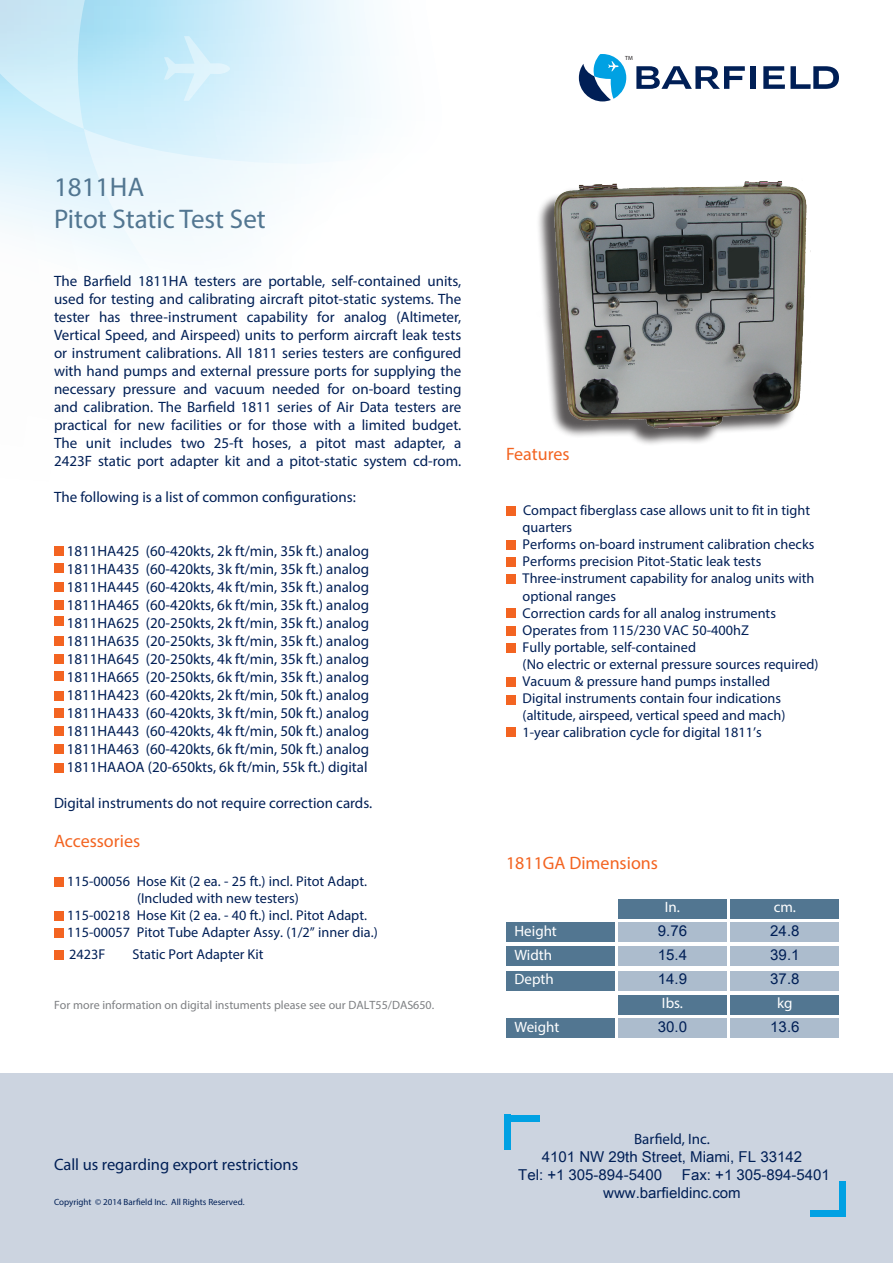
<style>
.page{position:relative;width:893px;height:1263px;background:#fff}
.page>*{position:absolute;margin:0;border:0;box-sizing:border-box;transform-origin:0 0}
.t1{font:27px "Myriad Pro";color:#527691}
.t2{font:18px "Myriad Pro";color:#f36421}
.t3{font:16.5px "Myriad Pro";color:#001f56}
.t4{font:15px/18px "Myriad Pro";color:#001f56;text-align:justify}
.t5{font:15px "Arial Unicode MS";color:#001f56}
.t6{font:15px "Myriad Pro";color:#fff}
.t7{font:14.25px "Myriad Pro";color:#001f56}
.t8{font:12px "Myriad Pro";color:#7e8083}
.t9{font:9px "Myriad Pro";color:#001f56}
.t10{font:6px "Myriad Pro";color:#231f20}
</style>
<div class="page">
<svg style="left:0;top:0;width:607px;height:261px"></svg>
<svg style="left:164px;top:36px;width:66px;height:65px"></svg>
<svg style="left:636px;top:66px;width:109px;height:23px"></svg>
<div style="left:750px;top:66px;width:6px;height:23px;background:#001f56"></div>
<svg style="left:763px;top:66px;width:76px;height:23px"></svg>
<svg style="left:579px;top:54px;width:47px;height:47px"></svg>
<div style="left:0;top:1074px;width:893px;height:189px;background:#ccd4e0"></div>
<div style="left:618px;top:899px;width:108px;height:19px;background:#527691"></div>
<div style="left:618px;top:995px;width:108px;height:19px;background:#527691"></div>
<div style="left:506px;top:922px;width:108px;height:20px;background:#527691"></div>
<div style="left:618px;top:922px;width:108px;height:20px;background:#acbccd"></div>
<div style="left:731px;top:922px;width:108px;height:20px;background:#acbccd"></div>
<div style="left:506px;top:1018px;width:108px;height:19px;background:#527691"></div>
<div style="left:506px;top:946px;width:108px;height:19px;background:#527691"></div>
<div style="left:618px;top:946px;width:108px;height:19px;background:#acbccd"></div>
<div style="left:731px;top:946px;width:108px;height:19px;background:#acbccd"></div>
<div style="left:506px;top:971px;width:108px;height:19px;background:#527691"></div>
<div style="left:618px;top:971px;width:108px;height:19px;background:#acbccd"></div>
<div style="left:618px;top:1018px;width:108px;height:19px;background:#acbccd"></div>
<div style="left:731px;top:971px;width:108px;height:19px;background:#acbccd"></div>
<div style="left:731px;top:1018px;width:108px;height:19px;background:#acbccd"></div>
<div style="left:731px;top:899px;width:108px;height:19px;background:#527691"></div>
<div style="left:731px;top:995px;width:108px;height:19px;background:#527691"></div>
<div style="left:506px;top:506px;width:9px;height:9px;background:#f36421"></div>
<div style="left:506px;top:557px;width:9px;height:9px;background:#f36421"></div>
<div style="left:506px;top:575px;width:9px;height:9px;background:#f36421"></div>
<div style="left:506px;top:608px;width:9px;height:10px;background:#f36421"></div>
<div style="left:506px;top:626px;width:9px;height:9px;background:#f36421"></div>
<div style="left:506px;top:677px;width:9px;height:9px;background:#f36421"></div>
<div style="left:506px;top:695px;width:9px;height:9px;background:#f36421"></div>
<div style="left:504px;top:1115px;width:35px;height:6px;background:#00a1e3"></div>
<div style="left:504px;top:1115px;width:6px;height:35px;background:#00a1e3"></div>
<div style="left:811px;top:1210px;width:35px;height:6px;background:#00a1e3"></div>
<div style="left:839px;top:1181px;width:7px;height:35px;background:#00a1e3"></div>
<div style="left:54px;top:546px;width:10px;height:10px;background:#f36421"></div>
<div style="left:54px;top:564px;width:10px;height:9px;background:#f36421"></div>
<div style="left:55px;top:582px;width:9px;height:9px;background:#f36421"></div>
<div style="left:54px;top:600px;width:10px;height:10px;background:#f36421"></div>
<div style="left:54px;top:617px;width:9px;height:9px;background:#f36421"></div>
<div style="left:54px;top:636px;width:10px;height:9px;background:#f36421"></div>
<div style="left:54px;top:654px;width:10px;height:9px;background:#f36421"></div>
<div style="left:55px;top:671px;width:9px;height:10px;background:#f36421"></div>
<div style="left:54px;top:691px;width:9px;height:9px;background:#f36421"></div>
<div style="left:54px;top:709px;width:9px;height:9px;background:#f36421"></div>
<div style="left:55px;top:726px;width:9px;height:10px;background:#f36421"></div>
<div style="left:55px;top:744px;width:9px;height:10px;background:#f36421"></div>
<div style="left:55px;top:763px;width:9px;height:9px;background:#f36421"></div>
<div style="left:55px;top:877px;width:9px;height:9px;background:#f36421"></div>
<div style="left:55px;top:912px;width:9px;height:9px;background:#f36421"></div>
<div style="left:54px;top:928px;width:10px;height:10px;background:#f36421"></div>
<div style="left:55px;top:950px;width:9px;height:9px;background:#f36421"></div>
<div style="left:506px;top:643px;width:9px;height:9px;background:#f36421"></div>
<div style="left:506px;top:540px;width:9px;height:9px;background:#f36421"></div>
<div style="left:532px;top:184px;width:275px;height:263px;background:#231f20;opacity:.75"></div>
<img style="left:549px;top:175px;width:258px;height:259px">
<div style="left:507px;top:727px;width:9px;height:9px;background:#f36421"></div>
<p class="t10" style="left:625px;top:54px;width:9px">TM</p>
<p class="t1" style="left:54px;top:170px;width:92px">1811HA</p>
<p class="t1" style="left:54px;top:202px;width:213px">Pitot Static Test Set</p>
<p class="t4" style="left:54px;top:271px;width:409px">The Barfield 1811HA testers are portable, self-contained units, used for testing and calibrating aircraft pitot-static systems. The tester has three-instrument capability for analog (Altimeter, Vertical Speed, and Airspeed) units to perform aircraft leak tests or instrument calibrations. All 1811 series testers are configured with hand pumps and external pressure ports for supplying the necessary pressure and vacuum needed for on-board testing and calibration. The Barfield 1811 series of Air Data testers are practical for new facilities or for those with a limited budget.<br>The unit includes two 25-ft hoses, a pitot mast adapter, a 2423F static port adapter kit and a pitot-static system cd-rom.</p>
<p class="t4" style="left:54px;top:487px;width:303px">The following is a list of common configurations:</p>
<p class="t4" style="left:67px;top:541px;width:304px">1811HA425 (60-420kts, 2k ft/min, 35k ft.) analog</p>
<p class="t4" style="left:67px;top:559px;width:304px">1811HA435 (60-420kts, 3k ft/min, 35k ft.) analog</p>
<p class="t4" style="left:67px;top:577px;width:304px">1811HA445 (60-420kts, 4k ft/min, 35k ft.) analog</p>
<p class="t4" style="left:67px;top:595px;width:304px">1811HA465 (60-420kts, 6k ft/min, 35k ft.) analog</p>
<p class="t4" style="left:67px;top:613px;width:304px">1811HA625 (20-250kts, 2k ft/min, 35k ft.) analog</p>
<p class="t4" style="left:67px;top:631px;width:304px">1811HA635 (20-250kts, 3k ft/min, 35k ft.) analog</p>
<p class="t4" style="left:67px;top:649px;width:304px">1811HA645 (20-250kts, 4k ft/min, 35k ft.) analog</p>
<p class="t4" style="left:67px;top:667px;width:304px">1811HA665 (20-250kts, 6k ft/min, 35k ft.) analog</p>
<p class="t4" style="left:67px;top:685px;width:304px">1811HA423 (60-420kts, 2k ft/min, 50k ft.) analog</p>
<p class="t4" style="left:67px;top:703px;width:304px">1811HA433 (60-420kts, 3k ft/min, 50k ft.) analog</p>
<p class="t4" style="left:67px;top:721px;width:304px">1811HA443 (60-420kts, 4k ft/min, 50k ft.) analog</p>
<p class="t4" style="left:67px;top:739px;width:304px">1811HA463 (60-420kts, 6k ft/min, 50k ft.) analog</p>
<p class="t4" style="left:67px;top:757px;width:302px">1811HAAOA (20-650kts, 6k ft/min, 55k ft.) digital</p>
<p class="t4" style="left:54px;top:793px;width:320px">Digital instruments do not require correction cards.</p>
<p class="t2" style="left:54px;top:830px;width:88px">Accessories</p>
<p class="t7" style="left:67px;top:872px;width:301px">115-00056 Hose Kit (2 ea. - 25 ft.) incl. Pitot Adapt.</p>
<p class="t7" style="left:137px;top:889px;width:163px">(Included with new testers)</p>
<p class="t7" style="left:67px;top:907px;width:301px">115-00218 Hose Kit (2 ea. - 40 ft.) incl. Pitot Adapt.</p>
<p class="t7" style="left:67px;top:924px;width:312px">115-00057 Pitot Tube Adapter Assy. (1/2” inner dia.)</p>
<p class="t7" style="left:69px;top:945px;width:38px">2423F</p>
<p class="t7" style="left:132px;top:945px;width:132px">Static Port Adapter Kit</p>
<p class="t8" style="left:54px;top:998px;width:382px">For more information on digital instuments please see our DALT55/DAS650.</p>
<p class="t3" style="left:54px;top:1155px;width:246px">Call us regarding export restrictions</p>
<p class="t9" style="left:54px;top:1196px;width:192px">Copyright © 2014 Barfield Inc. All Rights Reserved.</p>
<p class="t2" style="left:506px;top:443px;width:65px">Features</p>
<p class="t7" style="left:523px;top:501px;width:289px">Compact fiberglass case allows unit to fit in tight</p>
<p class="t7" style="left:523px;top:518px;width:51px">quarters</p>
<p class="t7" style="left:523px;top:536px;width:293px">Performs on-board instrument calibration checks</p>
<p class="t7" style="left:523px;top:553px;width:240px">Performs precision Pitot-Static leak tests</p>
<p class="t7" style="left:523px;top:570px;width:293px">Three-instrument capability for analog units with</p>
<p class="t7" style="left:523px;top:587px;width:95px">optional ranges</p>
<p class="t7" style="left:523px;top:604px;width:255px">Correction cards for all analog instruments</p>
<p class="t7" style="left:523px;top:621px;width:228px">Operates from 115/230 VAC 50-400hZ</p>
<p class="t7" style="left:523px;top:638px;width:175px">Fully portable, self-contained</p>
<p class="t7" style="left:523px;top:655px;width:298px">(No electric or external pressure sources required)</p>
<p class="t7" style="left:523px;top:672px;width:249px">Vacuum &amp; pressure hand pumps installed</p>
<p class="t7" style="left:523px;top:689px;width:260px">Digital instruments contain four indications</p>
<p class="t7" style="left:523px;top:707px;width:264px">(altitude, airspeed, vertical speed and mach)</p>
<p class="t7" style="left:523px;top:724px;width:241px">1-year calibration cycle for digital 1811’s</p>
<p class="t2" style="left:506px;top:852px;width:153px">1811GA Dimensions</p>
<p class="t6" style="left:514px;top:922px;width:44px">Height</p>
<p class="t6" style="left:514px;top:946px;width:39px">Width</p>
<p class="t6" style="left:514px;top:970px;width:41px">Depth</p>
<p class="t6" style="left:514px;top:1018px;width:46px">Weight</p>
<p class="t6" style="left:665px;top:898px;width:17px">In.</p>
<p class="t5" style="left:658px;top:920px;width:31px">9.76</p>
<p class="t5" style="left:658px;top:944px;width:31px">15.4</p>
<p class="t5" style="left:658px;top:968px;width:31px">14.9</p>
<p class="t6" style="left:662px;top:994px;width:23px">Ibs.</p>
<p class="t5" style="left:658px;top:1016px;width:31px">30.0</p>
<p class="t6" style="left:774px;top:898px;width:24px">cm.</p>
<p class="t5" style="left:770px;top:920px;width:31px">24.8</p>
<p class="t5" style="left:770px;top:944px;width:31px">39.1</p>
<p class="t5" style="left:770px;top:968px;width:31px">37.8</p>
<p class="t6" style="left:777px;top:994px;width:17px">kg</p>
<p class="t5" style="left:770px;top:1016px;width:31px">13.6</p>
<p class="t4" style="left:634px;top:1129px;width:77px">Barfield, Inc.</p>
<p class="t5" style="left:542px;top:1145px;width:262px">4101 NW 29th Street, Miami, FL 33142</p>
<p class="t5" style="left:518px;top:1163px;width:145px">Tel: +1 305-894-5400</p>
<p class="t5" style="left:682px;top:1163px;width:150px">Fax: +1 305-894-5401</p>
<p class="t5" style="left:603px;top:1181px;width:139px">www.barfieldinc.com</p>
</div>
